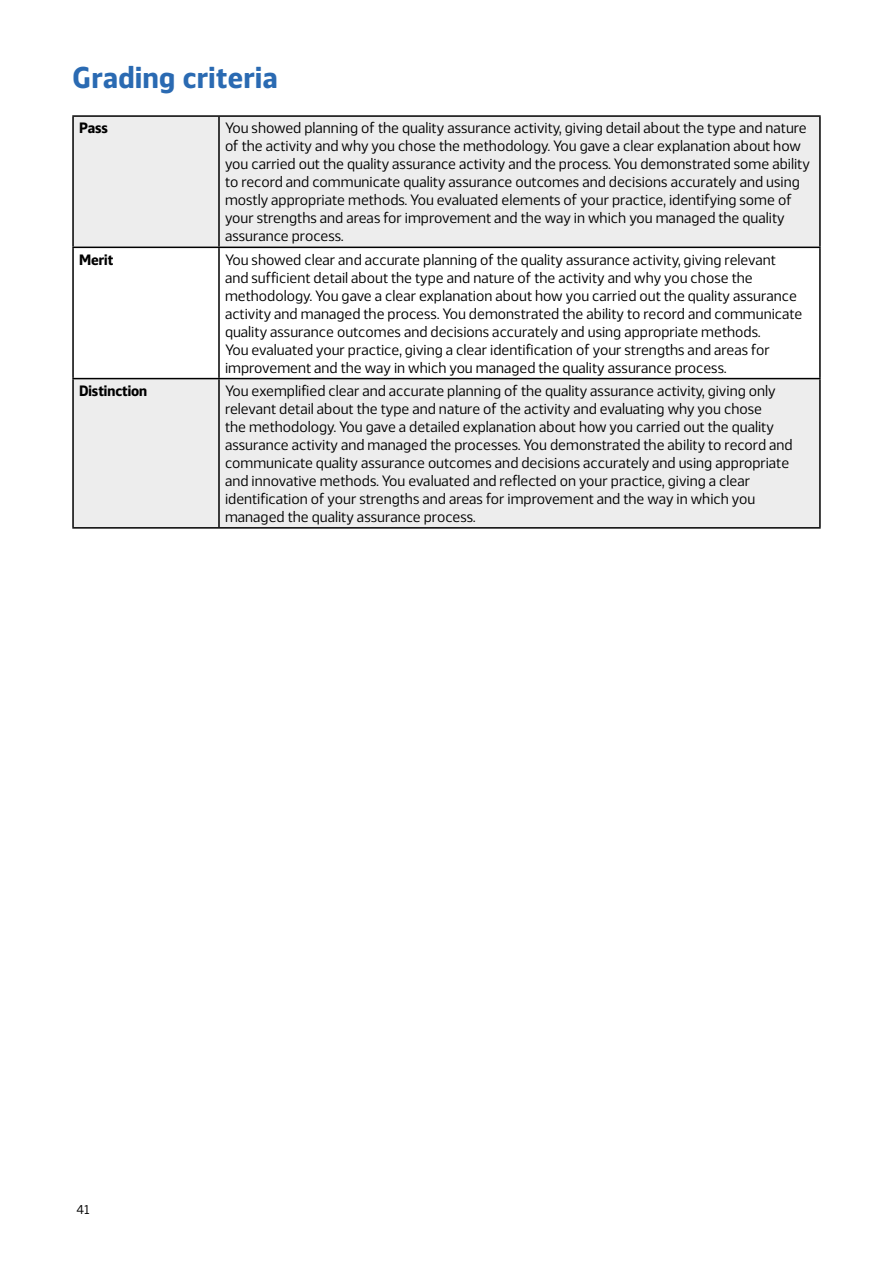
<style>
.page{position:relative;width:893px;height:1263px;background:#fff}
.page>*{position:absolute;margin:0;border:0;box-sizing:border-box;transform-origin:0 0}
.t1{font:700 30px "Webnar";letter-spacing:.02em;color:#2a6ab2}
.t2{font:15px/18px "Webnar";color:#000}
.t3{font:700 15px "Webnar";color:#000}
.t4{font:12.75px "Webnar";color:#000}
</style>
<div class="page">
<svg style="left:74px;top:117px;width:745px;height:410px;fill:#ededed"></svg>
<hr style="left:72px;top:115px;width:147px;height:2px;background:#000">
<hr style="left:72px;top:117px;width:2px;height:130px;background:#000">
<hr style="left:219px;top:115px;width:602px;height:2px;background:#000">
<hr style="left:218px;top:117px;width:2px;height:130px;background:#000">
<hr style="left:819px;top:117px;width:2px;height:130px;background:#000">
<hr style="left:72px;top:247px;width:147px;height:1px;background:#000">
<hr style="left:72px;top:248px;width:2px;height:130px;background:#000">
<hr style="left:219px;top:247px;width:602px;height:1px;background:#000">
<hr style="left:218px;top:248px;width:2px;height:130px;background:#000">
<hr style="left:819px;top:248px;width:2px;height:130px;background:#000">
<hr style="left:72px;top:378px;width:147px;height:1px;background:#000">
<hr style="left:72px;top:379px;width:2px;height:148px;background:#000">
<hr style="left:219px;top:378px;width:602px;height:1px;background:#000">
<hr style="left:218px;top:379px;width:2px;height:148px;background:#000">
<hr style="left:819px;top:379px;width:2px;height:148px;background:#000">
<hr style="left:72px;top:527px;width:147px;height:2px;background:#000">
<hr style="left:219px;top:527px;width:602px;height:2px;background:#000">
<h1 class="t1" style="left:72px;top:54px;width:207px">Grading criteria</h1>
<p class="t3" style="left:79px;top:116px;width:31px">Pass</p>
<p class="t2" style="left:225px;top:118px;width:586px">You showed planning of the quality assurance activity, giving detail about the type and nature of the activity and why you chose the methodology. You gave a clear explanation about how you carried out the quality assurance activity and the process. You demonstrated some ability to record and communicate quality assurance outcomes and decisions accurately and using mostly appropriate methods. You evaluated elements of your practice, identifying some of your strengths and areas for improvement and the way in which you managed the quality assurance process.</p>
<p class="t3" style="left:79px;top:248px;width:36px">Merit</p>
<p class="t2" style="left:225px;top:249px;width:579px">You showed clear and accurate planning of the quality assurance activity, giving relevant and sufficient detail about the type and nature of the activity and why you chose the methodology. You gave a clear explanation about how you carried out the quality assurance activity and managed the process. You demonstrated the ability to record and communicate quality assurance outcomes and decisions accurately and using appropriate methods.<br>You evaluated your practice, giving a clear identification of your strengths and areas for improvement and the way in which you managed the quality assurance process.</p>
<p class="t3" style="left:79px;top:379px;width:70px">Distinction</p>
<p class="t2" style="left:225px;top:380px;width:569px">You exemplified clear and accurate planning of the quality assurance activity, giving only relevant detail about the type and nature of the activity and evaluating why you chose<br>the methodology. You gave a detailed explanation about how you carried out the quality assurance activity and managed the processes. You demonstrated the ability to record and communicate quality assurance outcomes and decisions accurately and using appropriate and innovative methods. You evaluated and reflected on your practice, giving a clear identification of your strengths and areas for improvement and the way in which you managed the quality assurance process.</p>
<p class="t4" style="left:77px;top:1200px;width:15px">41</p>
</div>
